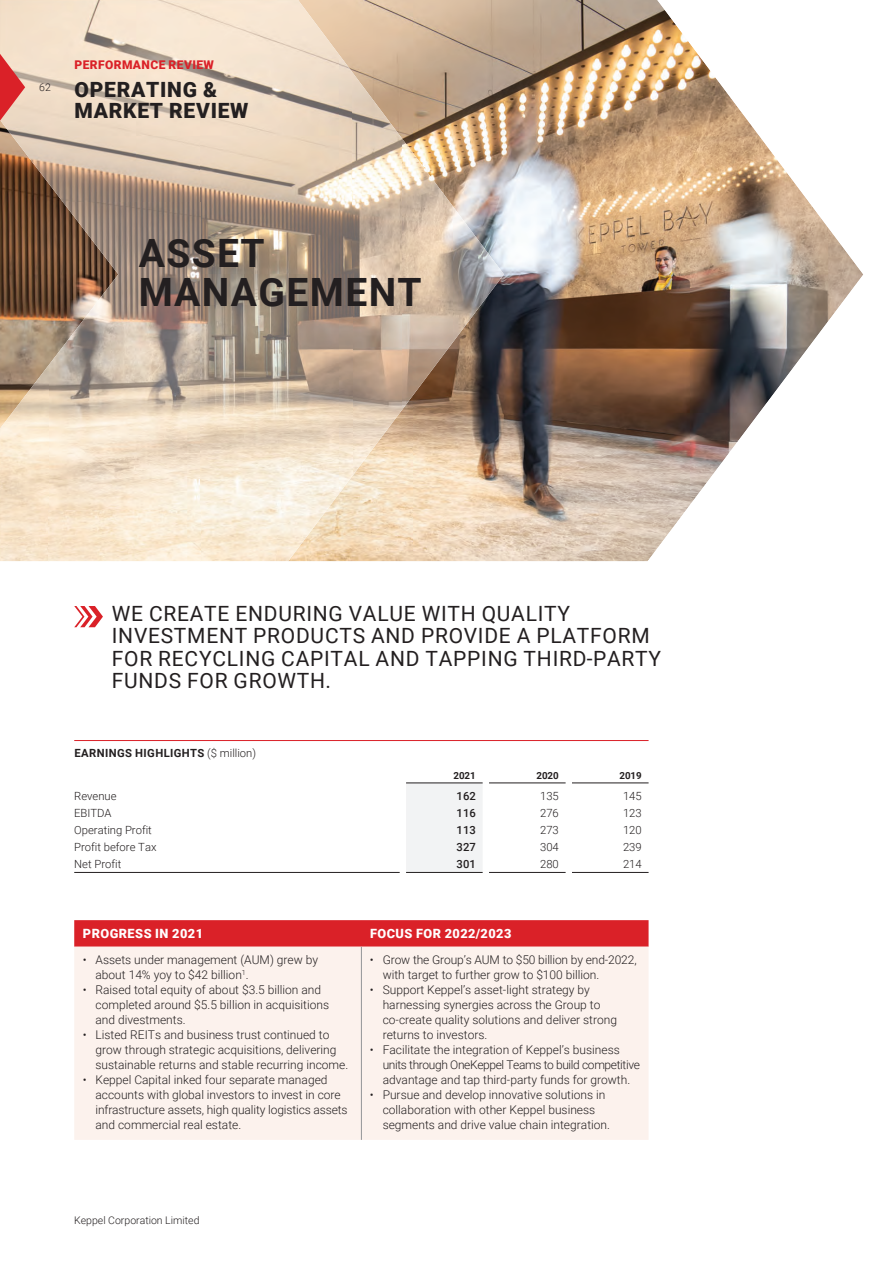
<style>
.page{position:relative;width:893px;height:1263px;background:#fff}
.page>*{position:absolute;margin:0;border:0;box-sizing:border-box;transform-origin:0 0}
.t1{font:700 39px/39px "Roboto";letter-spacing:.035em;color:#231f20}
.t2{font:21px/22.5px "Roboto";letter-spacing:.035em;color:#231f20}
.t3{font:900 21px/21px "Roboto";letter-spacing:.035em;color:#231f20}
.t4{font:900 12.75px "Roboto";letter-spacing:.035em;color:#fff}
.t5{font:300 12px/15px "Roboto";color:#231f20}
.t6{font:900 12px "Roboto";letter-spacing:.035em;color:#da2128}
.t7{font:300 11.25px "Roboto";color:#231f20}
.t8{font:700 11.25px "Roboto";letter-spacing:.035em;color:#231f20}
.t9{font:500 11.25px "Roboto";color:#231f20}
.t10{font:300 10.5px "Roboto";color:#231f20}
.t11{font:700 9.75px "Roboto";color:#231f20}
.s1{font-weight:300}
</style>
<div class="page">
<img style="left:352px;top:0;width:511px;height:561px">
<svg style="left:0;top:203px;width:48px;height:154px;background:#785940"></svg>
<img style="left:0;top:0;width:200px;height:203px">
<img style="left:200px;top:0;width:152px;height:561px">
<img style="left:352px;top:70px;width:51px;height:408px">
<img style="left:402px;top:138px;width:51px;height:273px">
<img style="left:48px;top:203px;width:153px;height:358px">
<img style="left:453px;top:205px;width:51px;height:138px">
<img style="left:0;top:357px;width:49px;height:204px">
<div style="left:406px;top:784px;width:76px;height:88px;background:#f2f3f4"></div>
<hr style="left:406px;top:783px;width:76px;height:1px;background:#231f20">
<hr style="left:489px;top:783px;width:76px;height:1px;background:#231f20">
<hr style="left:406px;top:872px;width:76px;height:1px;background:#231f20">
<hr style="left:489px;top:872px;width:76px;height:1px;background:#231f20">
<hr style="left:74px;top:872px;width:325px;height:1px;background:#231f20">
<hr style="left:572px;top:872px;width:76px;height:1px;background:#231f20">
<hr style="left:572px;top:783px;width:76px;height:1px;background:#231f20">
<hr style="left:74px;top:740px;width:574px;height:1px;background:#da2128">
<svg style="left:74px;top:606px;width:29px;height:21px"></svg>
<svg style="left:74px;top:920px;width:574px;height:27px;background:#da262c"></svg>
<div style="left:74px;top:947px;width:574px;height:193px;background:#fcf2ed"></div>
<hr style="left:361px;top:947px;width:1px;height:193px;background:#939598">
<svg style="left:0;top:37px;width:25px;height:101px;background:#e0958a"></svg>
<p class="t10" style="left:39px;top:81px;width:13px">62</p>
<p class="t6" style="left:74px;top:57px;width:141px">PERFORMANCE REVIEW</p>
<h2 class="t3" style="left:75px;top:79px;width:175px">OPERATING &amp;<br>MARKET REVIEW</h2>
<h1 class="t1" style="left:139px;top:235px;width:284px">ASSET<br>MANAGEMENT</h1>
<h2 class="t2" style="left:112px;top:602px;width:551px">WE CREATE ENDURING VALUE WITH QUALITY INVESTMENT PRODUCTS AND PROVIDE A PLATFORM FOR RECYCLING CAPITAL AND TAPPING THIRD-PARTY FUNDS FOR GROWTH.</h2>
<p class="t8" style="left:74px;top:747px;width:183px">EARNINGS HIGHLIGHTS <span class="s1">($ million)</span></p>
<p class="t11" style="left:453px;top:770px;width:24px">2021</p>
<p class="t11" style="left:536px;top:770px;width:24px">2020</p>
<p class="t11" style="left:619px;top:770px;width:24px">2019</p>
<p class="t7" style="left:74px;top:789px;width:44px">Revenue</p>
<p class="t9" style="left:456px;top:789px;width:21px">162</p>
<p class="t7" style="left:540px;top:789px;width:20px">135</p>
<p class="t7" style="left:623px;top:789px;width:20px">145</p>
<p class="t7" style="left:74px;top:806px;width:39px">EBITDA</p>
<p class="t9" style="left:456px;top:806px;width:21px">116</p>
<p class="t7" style="left:540px;top:806px;width:20px">276</p>
<p class="t7" style="left:623px;top:806px;width:20px">123</p>
<p class="t7" style="left:74px;top:823px;width:79px">Operating Profit</p>
<p class="t9" style="left:456px;top:823px;width:21px">113</p>
<p class="t7" style="left:540px;top:823px;width:20px">273</p>
<p class="t7" style="left:623px;top:823px;width:20px">120</p>
<p class="t7" style="left:74px;top:841px;width:84px">Profit before Tax</p>
<p class="t9" style="left:456px;top:841px;width:21px">327</p>
<p class="t7" style="left:540px;top:841px;width:20px">304</p>
<p class="t7" style="left:623px;top:841px;width:20px">239</p>
<p class="t7" style="left:74px;top:858px;width:49px">Net Profit</p>
<p class="t9" style="left:456px;top:858px;width:21px">301</p>
<p class="t7" style="left:540px;top:858px;width:20px">280</p>
<p class="t7" style="left:623px;top:858px;width:20px">214</p>
<p class="t4" style="left:83px;top:926px;width:122px">PROGRESS IN 2021</p>
<p class="t4" style="left:370px;top:926px;width:143px">FOCUS FOR 2022/2023</p>
<p class="t5" style="left:95px;top:953px;width:224px;text-indent:-13px">• Assets under management (AUM) grew by about 14% yoy to $42 billion<sup>1</sup>.</p>
<p class="t5" style="left:95px;top:983px;width:235px;text-indent:-13px">• Raised total equity of about $3.5 billion and completed around $5.5 billion in acquisitions and divestments.</p>
<p class="t5" style="left:95px;top:1028px;width:254px;text-indent:-13px">• Listed REITs and business trust continued to grow through strategic acquisitions, delivering sustainable returns and stable recurring income.</p>
<p class="t5" style="left:95px;top:1073px;width:254px;text-indent:-13px">• Keppel Capital inked four separate managed accounts with global investors to invest in core infrastructure assets, high quality logistics assets and commercial real estate.</p>
<p class="t5" style="left:382px;top:953px;width:255px;text-indent:-13px">• Grow the Group’s AUM to $50 billion by end-2022, with target to further grow to $100 billion.</p>
<p class="t5" style="left:382px;top:983px;width:236px;text-indent:-13px">• Support Keppel’s asset-light strategy by harnessing synergies across the Group to co-create quality solutions and deliver strong returns to investors.</p>
<p class="t5" style="left:382px;top:1043px;width:259px;text-indent:-13px">• Facilitate the integration of Keppel’s business units through OneKeppel Teams to build competitive advantage and tap third-party funds for growth.</p>
<p class="t5" style="left:382px;top:1088px;width:229px;text-indent:-13px">• Pursue and develop innovative solutions in collaboration with other Keppel business segments and drive value chain integration.</p>
<p class="t10" style="left:74px;top:1214px;width:127px">Keppel Corporation Limited</p>
</div>
